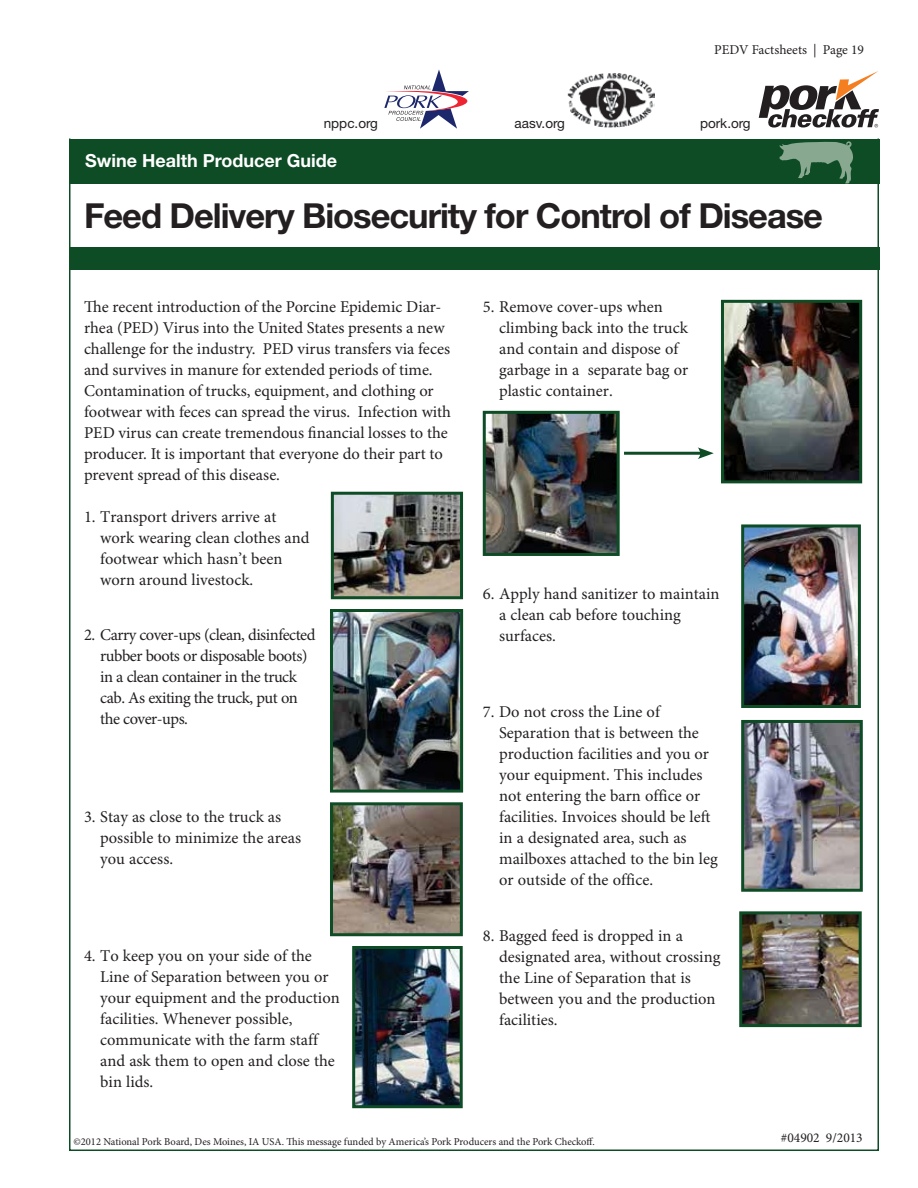
<style>
.page{position:relative;width:918px;height:1188px;background:#fff}
.page>*{position:absolute;margin:0;border:0;box-sizing:border-box;transform-origin:0 0}
.t1{font:700 34.5px "Helvetica Neue LT Std";letter-spacing:-.03em;color:#231f20}
.t2{font:700 18px "Helvetica Neue LT Std";color:#fff}
.t3{font:16.5px/21px "Minion Pro";color:#231f20}
.t4{font:16.5px/21px "Minion Pro";letter-spacing:-.03em;color:#231f20}
.t5{font:13.5px "Minion Pro";color:#231f20}
.t6{font:13.5px "Helvetica Neue LT Std";color:#231f20}
.t7{font:10.5px "Minion Pro";color:#231f20}
</style>
<div class="page">
<div style="left:69px;top:139px;width:810px;height:45px;background:#0d4c25"></div>
<svg style="left:779px;top:141px;width:74px;height:43px"></svg>
<div style="left:69px;top:247px;width:810px;height:22px;background:#0d4c25"></div>
<svg style="left:384px;top:69px;width:85px;height:60px"></svg>
<img style="left:567px;top:73px;width:87px;height:55px">
<svg style="left:759px;top:71px;width:120px;height:57px"></svg>
<img style="left:335px;top:496px;width:124px;height:99px">
<div style="left:331px;top:492px;width:132px;height:107px;border:3px solid #0d4c25"></div>
<img style="left:334px;top:613px;width:125px;height:176px">
<div style="left:330px;top:609px;width:133px;height:184px;border:3px solid #0d4c25"></div>
<img style="left:356px;top:950px;width:103px;height:154px">
<div style="left:352px;top:946px;width:111px;height:162px;border:3px solid #0d4c25"></div>
<img style="left:334px;top:806px;width:125px;height:126px">
<div style="left:330px;top:802px;width:133px;height:134px;border:3px solid #0d4c25"></div>
<img style="left:487px;top:415px;width:129px;height:137px">
<div style="left:483px;top:411px;width:137px;height:145px;border:3px solid #0d4c25"></div>
<img style="left:725px;top:304px;width:133px;height:146px">
<div style="left:721px;top:300px;width:141px;height:183px;border:3px solid #0d4c25"></div>
<img style="left:624px;top:450px;width:239px;height:578px">
<svg style="left:698px;top:447px;width:16px;height:12px"></svg>
<p class="t5" style="left:714px;top:44px;width:151px">PEDV Factsheets | Page 19</p>
<p class="t6" style="left:324px;top:118px;width:56px">nppc.org</p>
<p class="t6" style="left:515px;top:118px;width:52px">aasv.org</p>
<p class="t6" style="left:700px;top:118px;width:52px">pork.org</p>
<p class="t2" style="left:85px;top:154px;width:253px">Swine Health Producer Guide</p>
<h1 class="t1" style="left:84px;top:203px;width:741px">Feed Delivery Biosecurity for Control of Disease</h1>
<p class="t3" style="left:84px;top:297px;width:369px">The recent introduction of the Porcine Epidemic Diar&shy;rhea (PED) Virus into the United States presents a new challenge for the industry. PED virus transfers via feces and survives in manure for extended periods of time.<br>Contamination of trucks, equipment, and clothing or footwear with feces can spread the virus. Infection with PED virus can create tremendous financial losses to the producer. It is important that everyone do their part to prevent spread of this disease.</p>
<p class="t3" style="left:100px;top:507px;width:211px;text-indent:-16px">1. Transport drivers arrive at work wearing clean clothes and footwear which hasn’t been worn around livestock.</p>
<p class="t4" style="left:100px;top:626px;width:217px;text-indent:-16px">2. Carry cover-ups (clean, disinfected rubber boots or disposable boots) in a clean container in the truck cab. As exiting the truck, put on the cover-ups.</p>
<p class="t3" style="left:100px;top:808px;width:202px;text-indent:-16px">3. Stay as close to the truck as possible to minimize the areas you access.</p>
<p class="t3" style="left:100px;top:947px;width:241px;text-indent:-16px">4. To keep you on your side of the<br>Line of Separation between you or your equipment and the production facilities. Whenever possible, communicate with the farm staff and ask them to open and close the bin lids.</p>
<p class="t3" style="left:499px;top:298px;width:191px;text-indent:-16px">5. Remove cover-ups when climbing back into the truck and contain and dispose of garbage in a separate bag or plastic container.</p>
<p class="t3" style="left:499px;top:584px;width:222px;text-indent:-16px">6. Apply hand sanitizer to maintain a clean cab before touching surfaces.</p>
<p class="t3" style="left:499px;top:703px;width:220px;text-indent:-16px">7. Do not cross the Line of<br>Separation that is between the production facilities and you or your equipment. This includes not entering the barn office or facilities. Invoices should be left in a designated area, such as mailboxes attached to the bin leg or outside of the office.</p>
<p class="t3" style="left:499px;top:926px;width:223px;text-indent:-16px">8. Bagged feed is dropped in a designated area, without crossing the Line of Separation that is between you and the production facilities.</p>
<p class="t7" style="left:74px;top:1137px;width:523px">©2012 National Pork Board, Des Moines, IA USA. This message funded by America’s Pork Producers and the Pork Checkoff.</p>
<p class="t5" style="left:781px;top:1133px;width:83px">#04902 9/2013</p>
</div>
